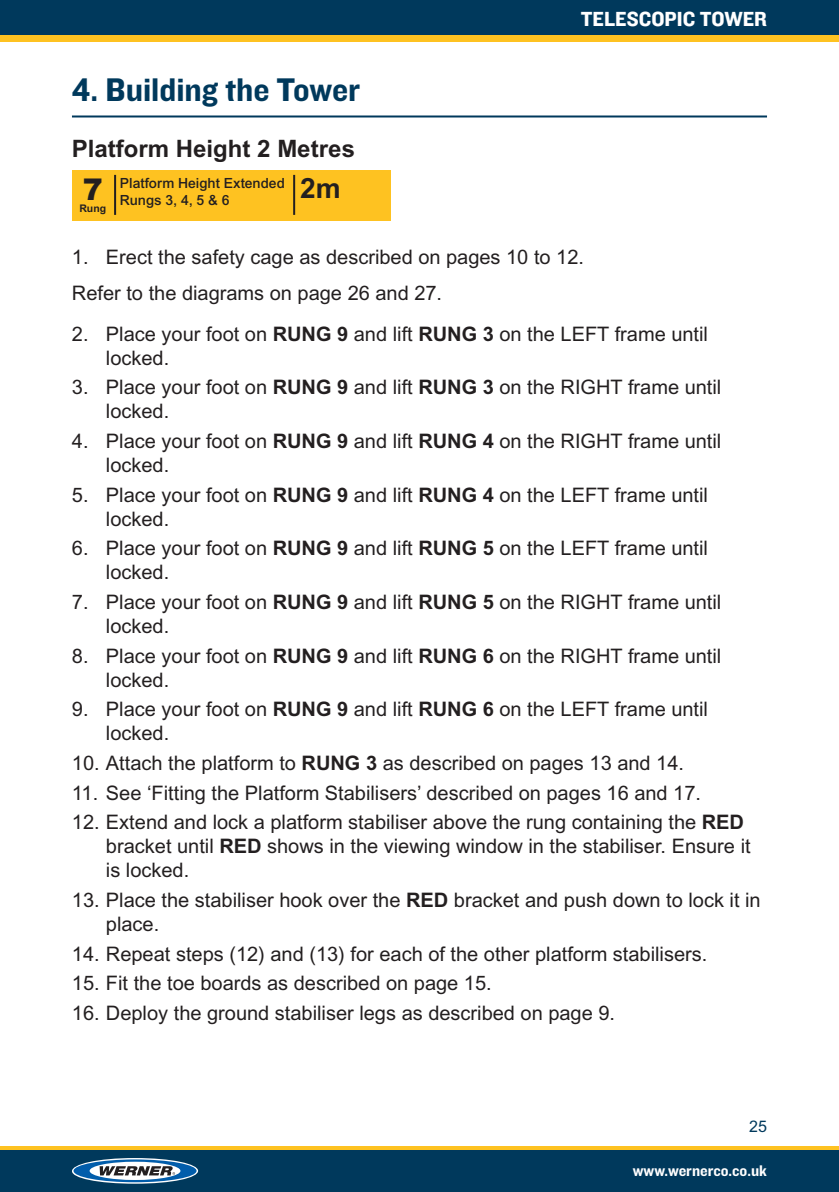
<style>
.page{position:relative;width:839px;height:1192px;background:#fff}
.page>*{position:absolute;margin:0;border:0;box-sizing:border-box;transform-origin:0 0}
.Main_Page_Header{font:34px "Knockout 51 Middleweight";color:#00395c}
.ParaStyle01-Leading{font:900 30px "Arial MT Std";color:#231f20}
.ParaStyle01-Leading-2{font:700 28px "Arial MT Std";color:#231f20}
.Section_Header_TOC{font:700 24px "Arial MT Std";color:#231f20}
.t1{font:21.2px "Knockout 51 Middleweight";color:#fff}
.Body{font:20px/24px "Arial MT Std";color:#231f20}
.t2{font:16px "Knockout 51 Middleweight";color:#fff}
.t3{font:16px "Arial MT Std";color:#00395c}
.ParaStyle01-Leading-3{font:500 14px "Arial MT Std";color:#231f20}
.ParaStyle01-Leading-4{font:700 10.4px "Arial MT Std";color:#231f20}
.s1{font-weight:700}
</style>
<div class="page">
<div style="left:0;top:0;width:839px;height:42px;background:#fec221"></div>
<div style="left:0;top:0;width:839px;height:34px;background:#00395c"></div>
<div style="left:0;top:1146px;width:839px;height:46px;background:#fec221"></div>
<div style="left:0;top:1150px;width:839px;height:42px;background:#00395c"></div>
<svg style="left:72px;top:1158px;width:126px;height:26px"></svg>
<svg style="left:74px;top:1159px;width:123px;height:23px"></svg>
<svg style="left:90px;top:1162px;width:90px;height:18px"></svg>
<svg style="left:100px;top:1166px;width:75px;height:9px"></svg>
<div style="left:72px;top:170px;width:318px;height:50px;background:#fec221"></div>
<hr style="left:114px;top:175px;width:2px;height:40px;background:#231f20">
<hr style="left:293px;top:175px;width:2px;height:40px;background:#231f20">
<hr style="left:72px;top:115px;width:695px;height:2px;background:#00395c">
<p class="Main_Page_Header" style="left:72px;top:66px;width:290px">4. Building the Tower</p>
<p class="Section_Header_TOC" style="left:72px;top:134px;width:284px">Platform Height 2 Metres</p>
<p class="ParaStyle01-Leading" style="left:83px;top:170px;width:22px">7</p>
<p class="ParaStyle01-Leading-4" style="left:79px;top:203px;width:28px">Rung</p>
<p class="ParaStyle01-Leading-3" style="left:120px;top:175px;width:166px">Platform Height Extended</p>
<p class="ParaStyle01-Leading-3" style="left:120px;top:192px;width:111px">Rungs 3, 4, 5 &amp; 6</p>
<p class="ParaStyle01-Leading-2" style="left:300px;top:172px;width:42px">2m</p>
<p class="t1" style="left:581px;top:5px;width:188px">TELESCOPIC TOWER</p>
<p class="Body" style="left:72px;top:245px;width:514px">1. Erect the safety cage as described on pages 10 to 12.</p>
<p class="Body" style="left:72px;top:281px;width:372px">Refer to the diagrams on page 26 and 27.</p>
<p class="Body" style="left:106px;top:322px;width:604px;text-indent:-34px">2. Place your foot on <span class="s1">RUNG 9</span> and lift <span class="s1">RUNG 3</span> on the LEFT frame until locked.</p>
<p class="Body" style="left:106px;top:375px;width:617px;text-indent:-34px">3. Place your foot on <span class="s1">RUNG 9</span> and lift <span class="s1">RUNG 3</span> on the RIGHT frame until locked.</p>
<p class="Body" style="left:106px;top:429px;width:617px;text-indent:-34px">4. Place your foot on <span class="s1">RUNG 9</span> and lift <span class="s1">RUNG 4</span> on the RIGHT frame until locked.</p>
<p class="Body" style="left:106px;top:483px;width:604px;text-indent:-34px">5. Place your foot on <span class="s1">RUNG 9</span> and lift <span class="s1">RUNG 4</span> on the LEFT frame until locked.</p>
<p class="Body" style="left:106px;top:536px;width:604px;text-indent:-34px">6. Place your foot on <span class="s1">RUNG 9</span> and lift <span class="s1">RUNG 5</span> on the LEFT frame until locked.</p>
<p class="Body" style="left:106px;top:590px;width:617px;text-indent:-34px">7. Place your foot on <span class="s1">RUNG 9</span> and lift <span class="s1">RUNG 5</span> on the RIGHT frame until locked.</p>
<p class="Body" style="left:106px;top:644px;width:617px;text-indent:-34px">8. Place your foot on <span class="s1">RUNG 9</span> and lift <span class="s1">RUNG 6</span> on the RIGHT frame until locked.</p>
<p class="Body" style="left:106px;top:697px;width:604px;text-indent:-34px">9. Place your foot on <span class="s1">RUNG 9</span> and lift <span class="s1">RUNG 6</span> on the LEFT frame until locked.</p>
<p class="Body" style="left:72px;top:751px;width:614px">10. Attach the platform to <span class="s1">RUNG 3</span> as described on pages 13 and 14.</p>
<p class="Body" style="left:72px;top:781px;width:631px">11. See ‘Fitting the Platform Stabilisers’ described on pages 16 and 17.</p>
<p class="Body" style="left:106px;top:810px;width:646px;text-indent:-34px">12. Extend and lock a platform stabiliser above the rung containing the <span class="s1">RED </span>bracket until <span class="s1">RED</span> shows in the viewing window in the stabiliser. Ensure it is locked.</p>
<p class="Body" style="left:106px;top:888px;width:656px;text-indent:-34px">13. Place the stabiliser hook over the <span class="s1">RED</span> bracket and push down to lock it in place.</p>
<p class="Body" style="left:72px;top:942px;width:637px">14. Repeat steps (12) and (13) for each of the other platform stabilisers.</p>
<p class="Body" style="left:72px;top:971px;width:421px">15. Fit the toe boards as described on page 15.</p>
<p class="Body" style="left:72px;top:1001px;width:545px">16. Deploy the ground stabiliser legs as described on page 9.</p>
<p class="t3" style="left:749px;top:1117px;width:19px">25</p>
<p class="t2" style="left:633px;top:1160px;width:136px">www.wernerco.co.uk</p>
</div>
